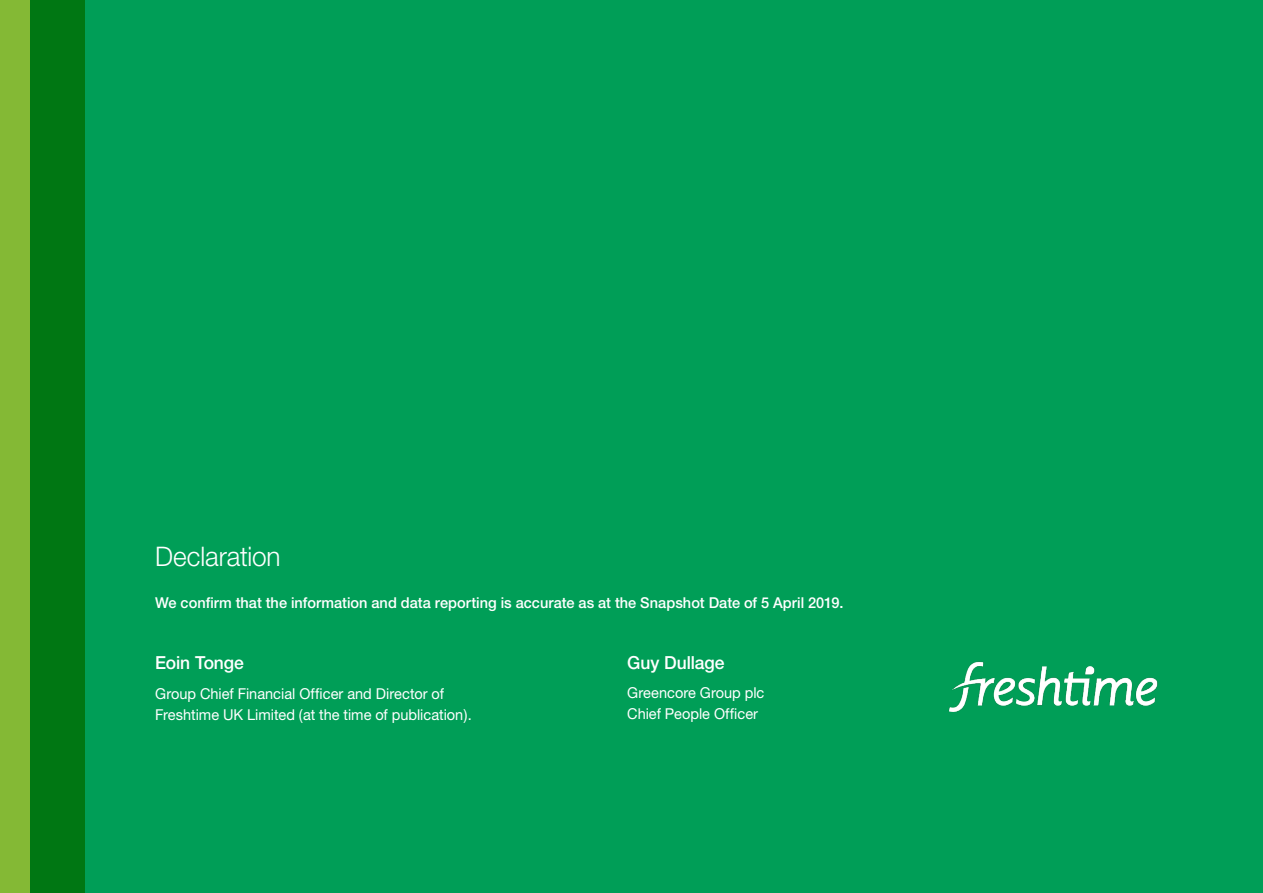
<style>
.page{position:relative;width:1263px;height:893px;background:#009e57}
.page>*{position:absolute;margin:0;border:0;box-sizing:border-box;transform-origin:0 0}
.t1{font:300 27px "Helvetica Neue";letter-spacing:-.005em;color:#fff}
.t2{font:500 18px "Helvetica Neue";letter-spacing:-.005em;color:#fff}
.t3{font:15px/21px "Helvetica Neue";color:#fff}
.t4{font:500 15px "Helvetica Neue";color:#fff}
</style>
<div class="page">
<div style="left:0;top:0;width:85px;height:893px;background:#007713"></div>
<div style="left:0;top:0;width:30px;height:893px;background:#84b935"></div>
<img style="left:948px;top:661px;width:210px;height:51px">
<h1 class="t1" style="left:155px;top:539px;width:127px">Declaration</h1>
<p class="t4" style="left:155px;top:593px;width:690px">We confirm that the information and data reporting is accurate as at the Snapshot Date of 5 April 2019.</p>
<p class="t2" style="left:155px;top:652px;width:90px">Eoin Tonge</p>
<p class="t3" style="left:155px;top:682px;width:318px">Group Chief Financial Officer and Director of<br>Freshtime UK Limited (at the time of publication).</p>
<p class="t2" style="left:627px;top:652px;width:99px">Guy Dullage</p>
<p class="t3" style="left:627px;top:682px;width:139px">Greencore Group plc<br>Chief People Officer</p>
</div>
